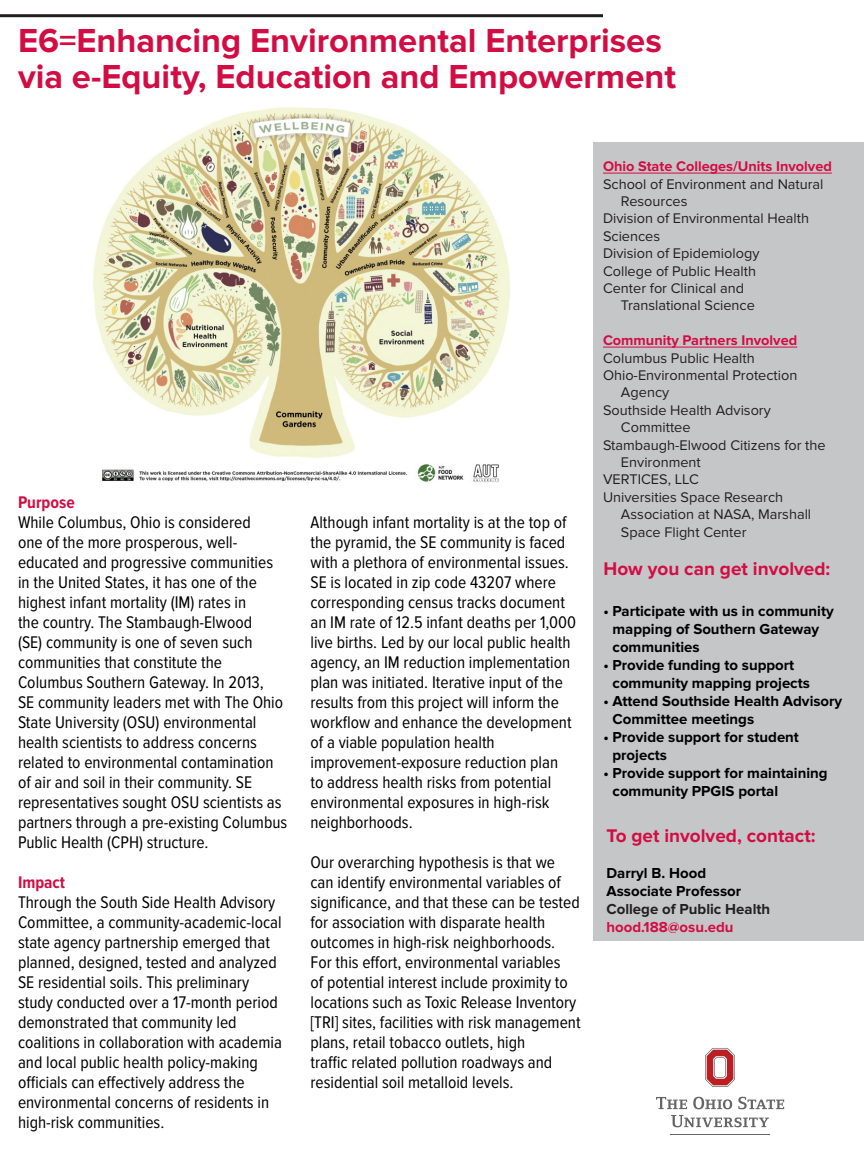
<style>
.page{position:relative;width:864px;height:1152px;background:#fff}
.page>*{position:absolute;margin:0;border:0;box-sizing:border-box;transform-origin:0 0}
.t1{font:700 34.5px/35.5px "Proxima Nova";color:#d20d44}
.t2{font:700 19px "Proxima Nova";color:#d20d44}
.t3{font:17.5px/20px "Proxima Nova Cond";color:#000}
.t4{font:700 17.5px "Proxima Nova Cond";color:#d20d44}
.t5{font:700 15px/18px "Proxima Nova";color:#000}
.t6{font:700 15px "Proxima Nova";color:#231f20}
.t7{font:700 15px "Proxima Nova";color:#d20d44}
.t8{font:14.5px/17.4px "Proxima Nova";color:#231f20}
.t9{font:700 14.5px "Proxima Nova";color:#d20d44}
</style>
<div class="page">
<div style="left:593px;top:539px;width:271px;height:402px;background:#c5c6c8"></div>
<hr style="left:0;top:14px;width:603px;height:3px;background:#231f20">
<div style="left:593px;top:142px;width:271px;height:411px;background:#c5c6c8"></div>
<hr style="left:603px;top:173px;width:229px;height:1px;background:#d20d44">
<hr style="left:603px;top:347px;width:194px;height:1px;background:#d20d44">
<svg style="left:705px;top:1048px;width:30px;height:39px"></svg>
<svg style="left:656px;top:1097px;width:31px;height:12px"></svg>
<svg style="left:693px;top:1097px;width:39px;height:12px"></svg>
<svg style="left:738px;top:1097px;width:46px;height:12px"></svg>
<svg style="left:671px;top:1115px;width:98px;height:12px"></svg>
<hr style="left:670px;top:1134px;width:100px;height:1px;background:#666">
<img style="left:93px;top:107px;width:417px;height:375px">
<p class="t1" style="left:18px;top:24px;width:660px">E6=Enhancing Environmental Enterprises via e-Equity, Education and Empowerment</p>
<p class="t4" style="left:18px;top:493px;width:58px">Purpose</p>
<p class="t3" style="left:18px;top:513px;width:271px">While Columbus, Ohio is considered<br>one of the more prosperous, well&shy;educated and progressive communities in the United States, it has one of the highest infant mortality (IM) rates in<br>the country. The Stambaugh-Elwood<br>(SE) community is one of seven such communities that constitute the Columbus Southern Gateway. In 2013,<br>SE community leaders met with The Ohio State University (OSU) environmental health scientists to address concerns related to environmental contamination of air and soil in their community. SE representatives sought OSU scientists as partners through a pre-existing Columbus Public Health (CPH) structure.</p>
<p class="t4" style="left:18px;top:873px;width:49px">Impact</p>
<p class="t3" style="left:18px;top:893px;width:265px">Through the South Side Health Advisory Committee, a community-academic-local state agency partnership emerged that planned, designed, tested and analyzed SE residential soils. This preliminary study conducted over a 17-month period demonstrated that community led coalitions in collaboration with academia and local public health policy-making officials can effectively address the environmental concerns of residents in high-risk communities.</p>
<p class="t3" style="left:310px;top:513px;width:267px">Although infant mortality is at the top of the pyramid, the SE community is faced with a plethora of environmental issues.<br>SE is located in zip code 43207 where corresponding census tracks document an IM rate of 12.5 infant deaths per 1,000 live births. Led by our local public health agency, an IM reduction implementation plan was initiated. Iterative input of the results from this project will inform the workflow and enhance the development of a viable population health improvement-exposure reduction plan<br>to address health risks from potential environmental exposures in high-risk neighborhoods.</p>
<p class="t3" style="left:310px;top:853px;width:272px">Our overarching hypothesis is that we can identify environmental variables of significance, and that these can be tested for association with disparate health outcomes in high-risk neighborhoods.<br>For this effort, environmental variables<br>of potential interest include proximity to locations such as Toxic Release Inventory [TRI] sites, facilities with risk management plans, retail tobacco outlets, high<br>traffic related pollution roadways and residential soil metalloid levels.</p>
<p class="t9" style="left:603px;top:158px;width:230px">Ohio State Colleges/Units Involved</p>
<p class="t8" style="left:621px;top:175px;width:204px;text-indent:-18px">School of Environment and Natural<br>Resources</p>
<p class="t8" style="left:603px;top:210px;width:208px">Division of Environmental Health<br>Sciences</p>
<p class="t8" style="left:603px;top:245px;width:158px">Division of Epidemiology</p>
<p class="t8" style="left:603px;top:262px;width:155px">College of Public Health</p>
<p class="t8" style="left:621px;top:280px;width:135px;text-indent:-18px">Center for Clinical and<br>Translational Science</p>
<p class="t9" style="left:603px;top:332px;width:196px">Community Partners Involved</p>
<p class="t8" style="left:603px;top:349px;width:153px">Columbus Public Health</p>
<p class="t8" style="left:621px;top:367px;width:178px;text-indent:-18px">Ohio-Environmental Protection<br>Agency</p>
<p class="t8" style="left:621px;top:401px;width:151px;text-indent:-18px">Southside Health Advisory<br>Committee</p>
<p class="t8" style="left:621px;top:436px;width:206px;text-indent:-18px">Stambaugh-Elwood Citizens for the<br>Environment</p>
<p class="t8" style="left:603px;top:471px;width:97px">VERTICES, LLC</p>
<p class="t8" style="left:621px;top:488px;width:192px;text-indent:-18px">Universities Space Research<br>Association at NASA, Marshall<br>Space Flight Center</p>
<p class="t2" style="left:604px;top:558px;width:228px">How you can get involved:</p>
<p class="t5" style="left:613px;top:602px;width:223px;text-indent:-9px">• Participate with us in community mapping of Southern Gateway communities</p>
<p class="t5" style="left:613px;top:656px;width:199px;text-indent:-9px">• Provide funding to support community mapping projects</p>
<p class="t5" style="left:613px;top:692px;width:231px;text-indent:-9px">• Attend Southside Health Advisory<br>Committee meetings</p>
<p class="t5" style="left:613px;top:728px;width:188px;text-indent:-9px">• Provide support for student projects</p>
<p class="t5" style="left:613px;top:764px;width:217px;text-indent:-9px">• Provide support for maintaining community PPGIS portal</p>
<p class="t2" style="left:606px;top:824px;width:211px">To get involved, contact:</p>
<p class="t5" style="left:606px;top:864px;width:101px">Darryl B. Hood</p>
<p class="t5" style="left:606px;top:882px;width:136px">Associate Professor</p>
<p class="t6" style="left:606px;top:900px;width:165px">College of Public Health</p>
<p class="t7" style="left:606px;top:918px;width:129px">hood.188@osu.edu</p>
</div>
